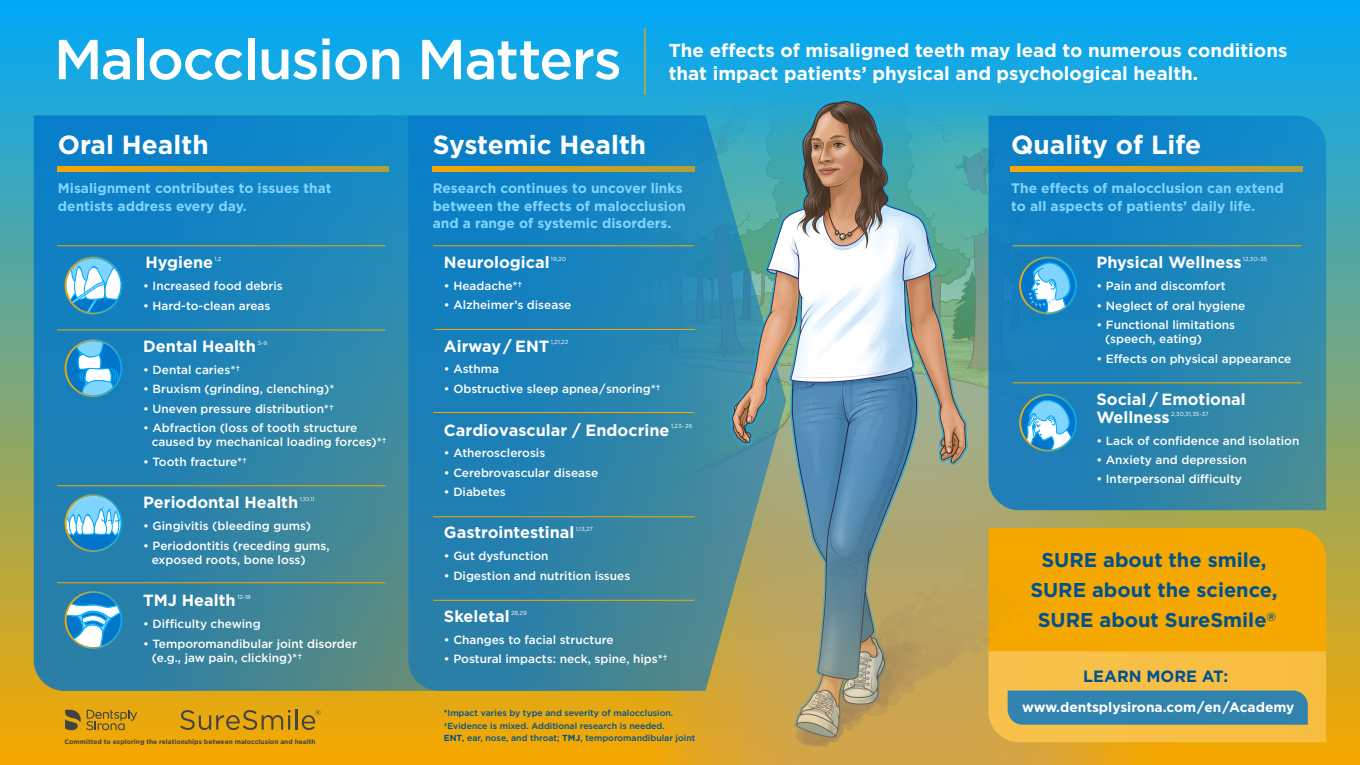
<style>
.page{position:relative;width:1360px;height:765px;background:#fff}
.page>*{position:absolute;margin:0;border:0;box-sizing:border-box;transform-origin:0 0}
.t1{font:500 56.25px "Gotham";letter-spacing:-.025em;color:#fff}
.t2{font:700 26.25px "Gotham";color:#fff}
.t3{font:700 20px/30px "Gotham";color:#00528f;text-align:center}
.t4{font:700 18.75px/22.5px "Gotham";color:#fff}
.t5{font:700 16.25px/17.5px "Gotham";color:#fff}
.t6{font:700 16.25px "Gotham";color:#00528f}
.t7{font:700 13.75px/17.5px "Gotham";color:#80d5ff}
.t8{font:700 13.75px "Gotham";color:#fff}
.t9{font:500 11.88px/14.4px "Gotham";color:#fff}
.t10{font:500 8.75px/12.5px "Gotham";color:#00528f}
.t11{font:700 6.62px "Gotham";color:#404444}
.t12{font:5.88px "Gotham";color:#fff}
.s1{font-style:inherit}
.s2{font-weight:700}
</style>
<div class="page">
<div style="left:0;top:0;width:1360px;height:765px;background:linear-gradient(to bottom,#00a8f9,#f8a800)"></div>
<svg style="left:34px;top:115px;width:397px;height:576px;background:#2783ae"></svg>
<svg style="left:1241px;top:116px;width:85px;height:394px;background:#2d8baf"></svg>
<div style="left:1241px;top:528px;width:85px;height:123px;background:#f5a800"></div>
<svg style="left:1241px;top:651px;width:85px;height:91px;background:#bdac5f"></svg>
<img style="left:431px;top:0;width:810px;height:765px">
<hr style="left:644px;top:28px;width:2px;height:67px;background:#f5a800">
<svg style="left:58px;top:167px;width:330px;height:4px"></svg>
<svg style="left:432px;top:167px;width:262px;height:4px"></svg>
<hr style="left:434px;top:329px;width:261px;height:1px;background:#f5a800">
<hr style="left:57px;top:245px;width:329px;height:1px;background:#f5a800">
<hr style="left:57px;top:485px;width:329px;height:1px;background:#f5a800">
<hr style="left:57px;top:582px;width:329px;height:1px;background:#f5a800">
<hr style="left:57px;top:330px;width:329px;height:1px;background:#f5a800">
<hr style="left:1013px;top:245px;width:289px;height:1px;background:#f5a800">
<hr style="left:433px;top:412px;width:261px;height:1px;background:#f5a800">
<hr style="left:433px;top:245px;width:261px;height:1px;background:#f5a800">
<hr style="left:433px;top:516px;width:261px;height:1px;background:#f5a800">
<hr style="left:433px;top:600px;width:261px;height:1px;background:#f5a800">
<svg style="left:1011px;top:167px;width:292px;height:4px"></svg>
<hr style="left:1013px;top:383px;width:289px;height:1px;background:#f5a800">
<svg style="left:65px;top:710px;width:72px;height:20px"></svg>
<svg style="left:180px;top:710px;width:110px;height:20px;background:#bf8e19"></svg>
<hr style="left:295px;top:710px;width:2px;height:20px;background:#404444">
<svg style="left:302px;top:710px;width:19px;height:20px"></svg>
<svg style="left:65px;top:339px;width:57px;height:58px;background:#4fa7d4"></svg>
<svg style="left:65px;top:591px;width:57px;height:58px"></svg>
<svg style="left:65px;top:494px;width:57px;height:58px"></svg>
<svg style="left:65px;top:257px;width:57px;height:57px"></svg>
<svg style="left:1019px;top:394px;width:58px;height:58px;background:#57abd5"></svg>
<svg style="left:1019px;top:257px;width:58px;height:57px;background:#50a8d5"></svg>
<h1 class="t1" style="left:54px;top:27px;width:569px">Malocclusion Matters</h1>
<h3 class="t4" style="left:669px;top:39px;width:620px">The effects of misaligned teeth may lead to numerous conditions that impact patients’ physical and psychological health.</h3>
<h2 class="t2" style="left:58px;top:129px;width:152px">Oral Health</h2>
<p class="t7" style="left:58px;top:179px;width:275px">Misalignment contributes to issues that dentists address every day.</p>
<h3 class="t5" style="left:145px;top:253px;width:69px">Hygiene</h3>
<p class="t12" style="left:214px;top:256px;width:9px">1,2</p>
<p class="t9" style="left:143px;top:279px;width:141px">• Increased food debris</p>
<p class="t9" style="left:143px;top:298px;width:129px">• Hard-to-clean areas</p>
<h3 class="t5" style="left:143px;top:337px;width:114px">Dental Health</h3>
<p class="t12" style="left:258px;top:340px;width:11px">3-9</p>
<p class="t9" style="left:143px;top:362px;width:99px">• Dental caries*†</p>
<p class="t9" style="left:143px;top:382px;width:193px">• Bruxism (grinding, clenching)*</p>
<p class="t9" style="left:143px;top:401px;width:192px">• Uneven pressure distribution*†</p>
<p class="t9" style="left:152px;top:420px;width:236px;text-indent:-9px">• Abfraction (loss of tooth structure caused by mechanical loading forces)*†</p>
<p class="t9" style="left:143px;top:454px;width:105px">• Tooth fracture*†</p>
<h3 class="t5" style="left:143px;top:493px;width:156px">Periodontal Health</h3>
<p class="t12" style="left:300px;top:496px;width:16px">1,10,11</p>
<p class="t9" style="left:143px;top:519px;width:169px">• Gingivitis (bleeding gums)</p>
<p class="t9" style="left:152px;top:538px;width:179px;text-indent:-9px">• Periodontitis (receding gums, exposed roots, bone loss)</p>
<h3 class="t5" style="left:143px;top:592px;width:94px">TMJ Health</h3>
<p class="t12" style="left:237px;top:594px;width:15px">12-18</p>
<p class="t9" style="left:143px;top:617px;width:119px">• Difficulty chewing</p>
<p class="t9" style="left:152px;top:636px;width:207px;text-indent:-9px">• Temporomandibular joint disorder (e.g., jaw pain, clicking)*†</p>
<p class="t11" style="left:64px;top:738px;width:253px">Committed to exploring the relationships between malocclusion and health</p>
<h2 class="t2" style="left:433px;top:129px;width:215px">Systemic Health</h2>
<p class="t7" style="left:433px;top:179px;width:255px">Research continues to uncover links between the effects of malocclusion and a range of systemic disorders.</p>
<h3 class="t5" style="left:444px;top:253px;width:107px">Neurological</h3>
<p class="t12" style="left:551px;top:255px;width:16px">19,20</p>
<p class="t9" style="left:444px;top:278px;width:80px">• Headache*†</p>
<p class="t9" style="left:444px;top:297px;width:129px">• Alzheimer’s disease</p>
<h3 class="t5" style="left:444px;top:337px;width:107px">Airway/ ENT</h3>
<p class="t12" style="left:551px;top:339px;width:19px">1,21,22</p>
<p class="t9" style="left:444px;top:362px;width:57px">• Asthma</p>
<p class="t9" style="left:444px;top:381px;width:218px">• Obstructive sleep apnea/snoring*†</p>
<h3 class="t5" style="left:444px;top:421px;width:227px">Cardiovascular <span class="s1">/ Endocrine</span></h3>
<p class="t12" style="left:671px;top:423px;width:23px">1,23- 26</p>
<p class="t9" style="left:444px;top:445px;width:103px">• Atherosclerosis</p>
<p class="t9" style="left:444px;top:465px;width:156px">• Cerebrovascular disease</p>
<p class="t9" style="left:444px;top:484px;width:63px">• Diabetes</p>
<h3 class="t5" style="left:444px;top:523px;width:132px">Gastrointestinal</h3>
<p class="t12" style="left:576px;top:526px;width:19px">1,13,27</p>
<p class="t9" style="left:444px;top:549px;width:106px">• Gut dysfunction</p>
<p class="t9" style="left:444px;top:568px;width:188px">• Digestion and nutrition issues</p>
<h3 class="t5" style="left:444px;top:607px;width:67px">Skeletal</h3>
<p class="t12" style="left:511px;top:610px;width:17px">28,29</p>
<p class="t9" style="left:444px;top:632px;width:171px">• Changes to facial structure</p>
<p class="t9" style="left:444px;top:652px;width:225px">• Postural impacts: neck, spine, hips*†</p>
<p class="t10" style="left:444px;top:707px;width:253px"><span class="s2">*</span>Impact varies by type and severity of malocclusion. <span class="s2">†</span>Evidence is mixed. Additional research is needed.<br><span class="s2">ENT</span>, ear, nose, and throat; <span class="s2">TMJ</span>, temporomandibular joint</p>
<h2 class="t2" style="left:1011px;top:129px;width:191px">Quality of Life</h2>
<p class="t7" style="left:1011px;top:179px;width:274px">The effects of malocclusion can extend to all aspects of patients’ daily life.</p>
<h3 class="t5" style="left:1096px;top:253px;width:147px">Physical Wellness</h3>
<p class="t12" style="left:1243px;top:256px;width:26px">12,30-35</p>
<p class="t9" style="left:1096px;top:279px;width:131px">• Pain and discomfort</p>
<p class="t9" style="left:1096px;top:298px;width:150px">• Neglect of oral hygiene</p>
<p class="t9" style="left:1105px;top:317px;width:132px;text-indent:-9px">• Functional limitations (speech, eating)</p>
<p class="t9" style="left:1096px;top:351px;width:196px">• Effects on physical appearance</p>
<h3 class="t5" style="left:1096px;top:390px;width:151px">Social / Emotional<br>Wellness</h3>
<p class="t12" style="left:1171px;top:410px;width:39px">2,30,31,35-37</p>
<p class="t9" style="left:1096px;top:433px;width:204px">• Lack of confidence and isolation</p>
<p class="t9" style="left:1096px;top:452px;width:152px">• Anxiety and depression</p>
<p class="t9" style="left:1096px;top:472px;width:147px">• Interpersonal difficulty</p>
<h3 class="t3" style="left:1030px;top:545px;width:249px">SURE about the smile,<br>SURE about the science,<br>SURE about SureSmile<sup>®</sup></h3>
<h3 class="t6" style="left:1083px;top:666px;width:147px">LEARN MORE AT:</h3>
<p class="t8" style="left:1022px;top:699px;width:274px">www.dentsplysirona.com/en/Academy</p>
</div>
